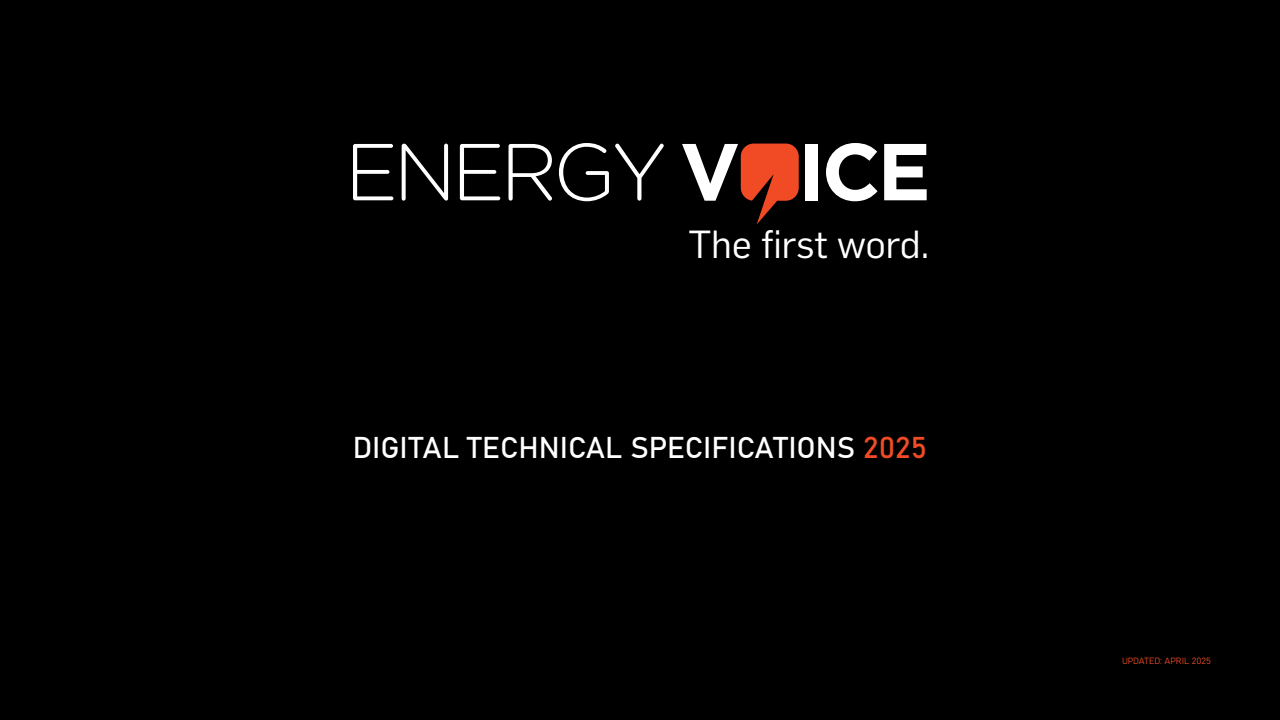
<style>
.page{position:relative;width:1280px;height:720px;background:#000}
.page>*{position:absolute;margin:0;border:0;box-sizing:border-box;transform-origin:0 0}
.t1{font:38.4px "Flama";color:#fff}
.t2{font:30px "Bahnschrift";color:#fff}
.t3{font:9px "Bahnschrift";color:#f04c24}
.s1{color:#f04b24}
</style>
<div class="page">
<div style="left:805px;top:144px;width:13px;height:56px;background:#fff"></div>
<svg style="left:826px;top:143px;width:52px;height:58px"></svg>
<svg style="left:682px;top:144px;width:117px;height:80px"></svg>
<svg style="left:353px;top:144px;width:40px;height:56px"></svg>
<svg style="left:402px;top:144px;width:46px;height:57px"></svg>
<svg style="left:460px;top:144px;width:40px;height:56px"></svg>
<svg style="left:509px;top:144px;width:43px;height:57px"></svg>
<svg style="left:559px;top:143px;width:50px;height:58px"></svg>
<svg style="left:615px;top:144px;width:49px;height:57px"></svg>
<svg style="left:884px;top:144px;width:43px;height:56px"></svg>
<p class="t1" style="left:688px;top:217px;width:242px">The first word.</p>
<p class="t2" style="left:353px;top:424px;width:576px">DIGITAL TECHNICAL SPECIFICATIONS <span class="s1">2025</span></p>
<p class="t3" style="left:1122px;top:654px;width:91px">UPDATED: APRIL 2025</p>
</div>
